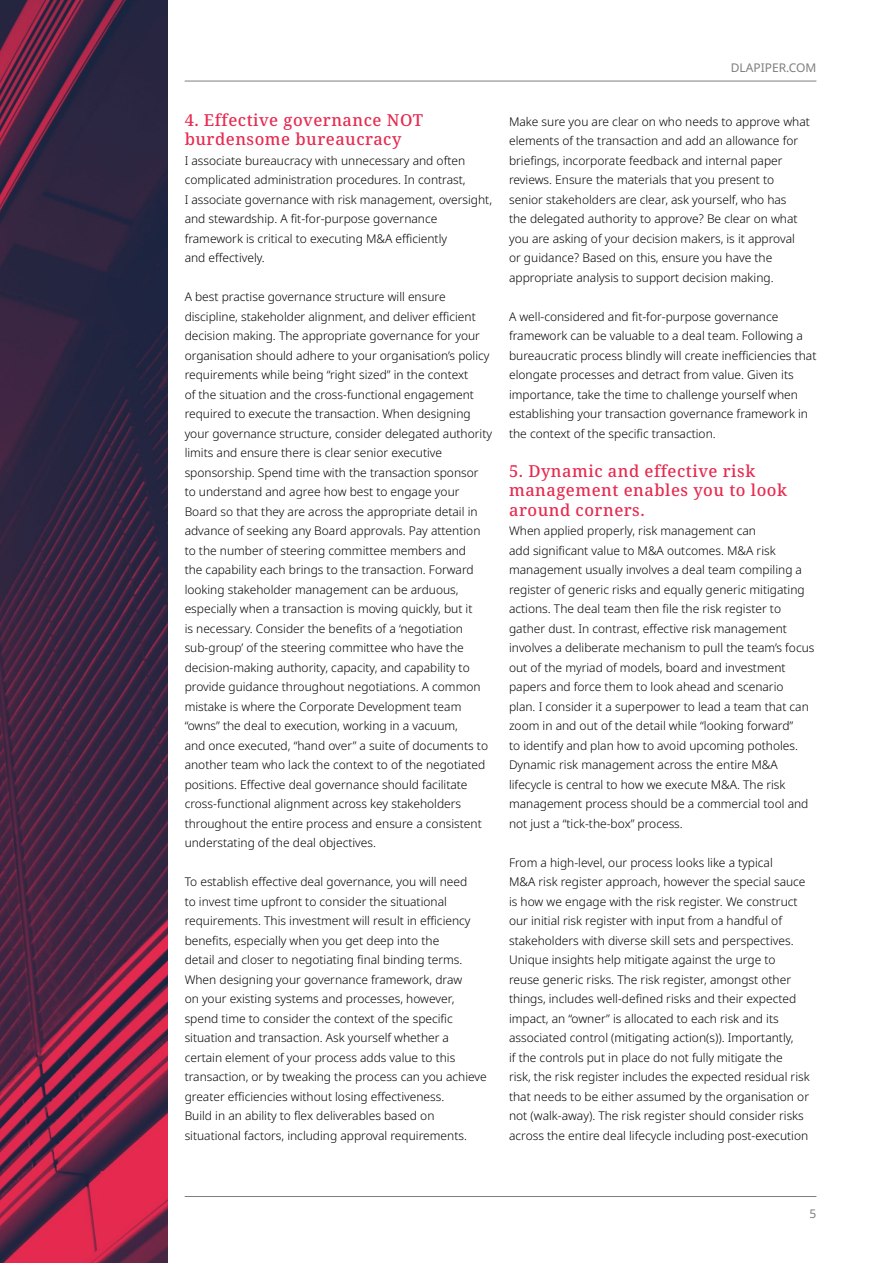
<style>
.page{position:relative;width:893px;height:1263px;background:#fff}
.page>*{position:absolute;margin:0;border:0;box-sizing:border-box;transform-origin:0 0}
.t1{font:500 16.5px/19.5px "Noto Serif";letter-spacing:.03em;color:#e72a4f}
.t2{font:300 12px/19.5px "Noto Sans";color:#000}
.t3{font:12px "Noto Sans";color:#7e7e7d}
</style>
<div class="page">
<hr style="left:185px;top:1196px;width:631px;height:1px;background:#7e7e7d">
<hr style="left:185px;top:81px;width:631px;height:1px;background:#7e7e7d">
<img style="left:0;top:0;width:168px;height:1263px">
<h1 class="t1" style="left:185px;top:111px;width:240px">4. Effective governance NOT burdensome bureaucracy</h1>
<p class="t2" style="left:185px;top:151px;width:309px">I associate bureaucracy with unnecessary and often complicated administration procedures. In contrast,<br>I associate governance with risk management, oversight, and stewardship. A fit-for-purpose governance framework is critical to executing M&amp;A efficiently<br>and effectively.</p>
<p class="t2" style="left:185px;top:287px;width:309px">A best practise governance structure will ensure discipline, stakeholder alignment, and deliver efficient decision making. The appropriate governance for your organisation should adhere to your organisation’s policy requirements while being “right sized” in the context<br>of the situation and the cross-functional engagement required to execute the transaction. When designing your governance structure, consider delegated authority limits and ensure there is clear senior executive sponsorship. Spend time with the transaction sponsor to understand and agree how best to engage your Board so that they are across the appropriate detail in advance of seeking any Board approvals. Pay attention to the number of steering committee members and<br>the capability each brings to the transaction. Forward looking stakeholder management can be arduous, especially when a transaction is moving quickly, but it<br>is necessary. Consider the benefits of a ‘negotiation sub-group’ of the steering committee who have the decision-making authority, capacity, and capability to provide guidance throughout negotiations. A common mistake is where the Corporate Development team “owns” the deal to execution, working in a vacuum,<br>and once executed, “hand over” a suite of documents to another team who lack the context to of the negotiated positions. Effective deal governance should facilitate cross-functional alignment across key stakeholders throughout the entire process and ensure a consistent understating of the deal objectives.</p>
<p class="t2" style="left:185px;top:872px;width:304px">To establish effective deal governance, you will need<br>to invest time upfront to consider the situational requirements. This investment will result in efficiency benefits, especially when you get deep into the<br>detail and closer to negotiating final binding terms.<br>When designing your governance framework, draw<br>on your existing systems and processes, however, spend time to consider the context of the specific situation and transaction. Ask yourself whether a certain element of your process adds value to this transaction, or by tweaking the process can you achieve greater efficiencies without losing effectiveness.<br>Build in an ability to flex deliverables based on situational factors, including approval requirements.</p>
<p class="t3" style="left:731px;top:60px;width:87px">DLAPIPER.COM</p>
<p class="t2" style="left:509px;top:112px;width:302px">Make sure you are clear on who needs to approve what elements of the transaction and add an allowance for briefings, incorporate feedback and internal paper reviews. Ensure the materials that you present to senior stakeholders are clear, ask yourself, who has<br>the delegated authority to approve? Be clear on what you are asking of your decision makers, is it approval<br>or guidance? Based on this, ensure you have the appropriate analysis to support decision making.</p>
<p class="t2" style="left:509px;top:307px;width:309px">A well-considered and fit-for-purpose governance framework can be valuable to a deal team. Following a bureaucratic process blindly will create inefficiencies that elongate processes and detract from value. Given its importance, take the time to challenge yourself when establishing your transaction governance framework in the context of the specific transaction.</p>
<h1 class="t1" style="left:509px;top:462px;width:279px">5. Dynamic and effective risk management enables you to look around corners.</h1>
<p class="t2" style="left:509px;top:521px;width:307px">When applied properly, risk management can<br>add significant value to M&amp;A outcomes. M&amp;A risk management usually involves a deal team compiling a register of generic risks and equally generic mitigating actions. The deal team then file the risk register to gather dust. In contrast, effective risk management involves a deliberate mechanism to pull the team’s focus out of the myriad of models, board and investment papers and force them to look ahead and scenario<br>plan. I consider it a superpower to lead a team that can zoom in and out of the detail while “looking forward”<br>to identify and plan how to avoid upcoming potholes.<br>Dynamic risk management across the entire M&amp;A lifecycle is central to how we execute M&amp;A. The risk management process should be a commercial tool and not just a “tick-the-box” process.</p>
<p class="t2" style="left:509px;top:853px;width:302px">From a high-level, our process looks like a typical<br>M&amp;A risk register approach, however the special sauce is how we engage with the risk register. We construct our initial risk register with input from a handful of stakeholders with diverse skill sets and perspectives.<br>Unique insights help mitigate against the urge to<br>reuse generic risks. The risk register, amongst other things, includes well-defined risks and their expected impact, an “owner” is allocated to each risk and its associated control (mitigating action(s)). Importantly,<br>if the controls put in place do not fully mitigate the<br>risk, the risk register includes the expected residual risk that needs to be either assumed by the organisation or not (walk-away). The risk register should consider risks across the entire deal lifecycle including post-execution</p>
<p class="t3" style="left:810px;top:1205px;width:8px">5</p>
</div>
